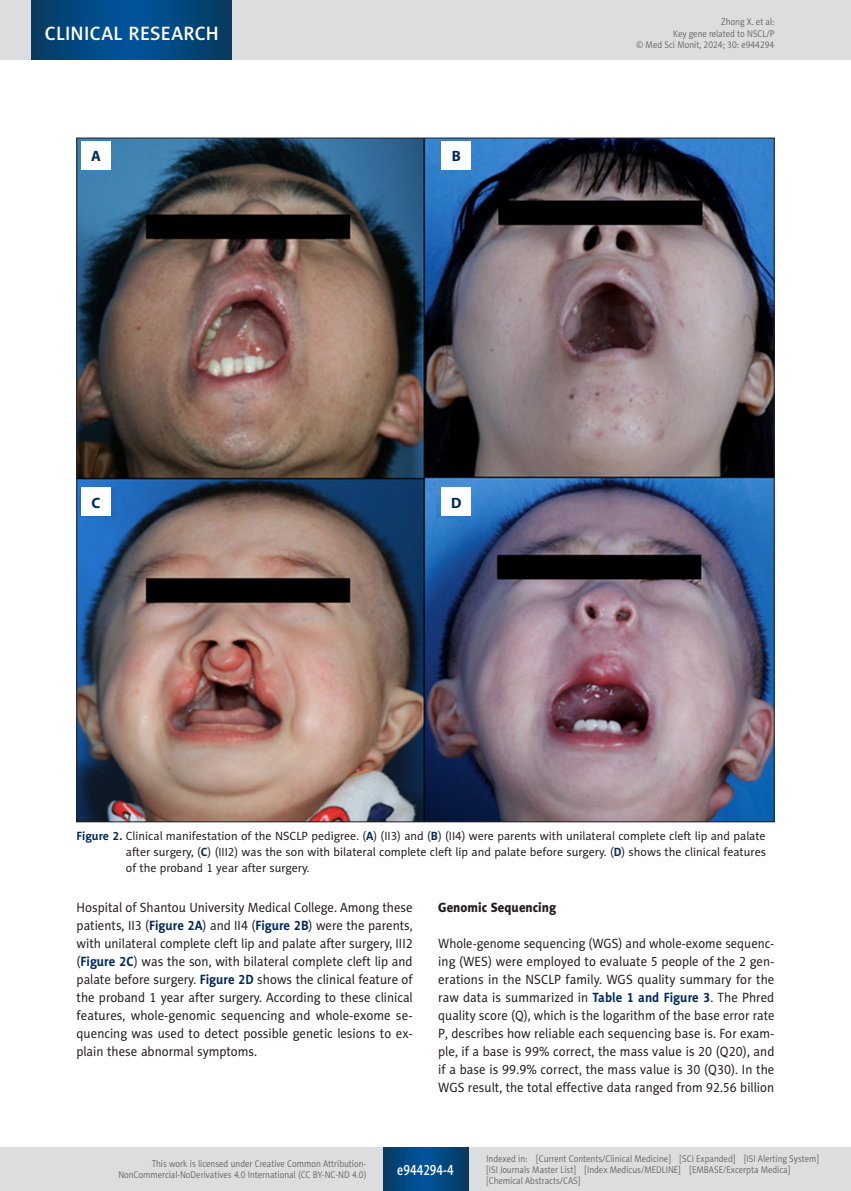
<style>
.page{position:relative;width:851px;height:1191px;background:#fff}
.page>*{position:absolute;margin:0;border:0;box-sizing:border-box;transform-origin:0 0}
.t1{font:19.5px "Naomi Sans EFN Medium";letter-spacing:.015em;color:#fff}
.t2{font:15px "Naomi Sans EFN Medium";color:#fff;scale:.8 1}
.t3{font:700 15px "Myriad Pro";color:#00295c}
.MSM_Body{font:13.5px/18px "Naomi Sans EFN";color:#231f20;text-align:justify;scale:.94 1}
.MSM_Body-2{font:13.5px/18px "Naomi Sans EFN";color:#231f20;text-align:justify;scale:.95 1}
.MSM_Headline_2{font:13.5px "Naomi Sans EFN Heavy";color:#231f20;scale:.95 1}
.MSM_Rycina_tytul{font:12px/15.8px "Naomi Sans EFN";color:#231f20;text-align:justify}
.t4{font:9.75px/11.2px "Naomi Sans EFN Light";color:#57585a;text-align:right;scale:.9 1}
.s1{font-weight:700;color:#00295c}
</style>
<div class="page">
<img style="left:79px;top:140px;width:693px;height:680px">
<div style="left:81px;top:142px;width:30px;height:28px;background:#fff"></div>
<div style="left:81px;top:488px;width:30px;height:28px;background:#fff"></div>
<div style="left:441px;top:142px;width:30px;height:28px;background:#fff"></div>
<div style="left:441px;top:488px;width:30px;height:28px;background:#fff"></div>
<div style="left:0;top:1148px;width:850px;height:43px;background:#dcdddf"></div>
<svg style="left:383px;top:1147px;width:85px;height:43px;background:#02477e"></svg>
<div style="left:0;top:0;width:850px;height:60px;background:#dcdddf"></div>
<hr style="left:850px;top:0;width:1px;height:60px;background:#dcdddf">
<svg style="left:32px;top:0;width:200px;height:60px;background:#02477e"></svg>
<h1 class="t1" style="left:45px;top:22px;width:175px">CLINICAL RESEARCH</h1>
<p class="t3" style="left:91px;top:147px;width:11px">A</p>
<p class="t3" style="left:91px;top:493px;width:10px">C</p>
<p class="t3" style="left:451px;top:147px;width:11px">B</p>
<p class="t3" style="left:451px;top:493px;width:12px">D</p>
<p class="t4" style="left:636px;top:16px;width:154px">Zhong X. et al:<br>Key gene related to NSCL/P<br>© Med Sci Monit, 2024; 30: e944294</p>
<p class="MSM_Rycina_tytul" style="left:126px;top:828px;width:641px;text-indent:-49px"><span class="s1">Figure 2.</span> Clinical manifestation of the NSCLP pedigree. (<span class="s1">A</span>) (II3) and (<span class="s1">B</span>) (II4) were parents with unilateral complete cleft lip and palate after surgery, (<span class="s1">C</span>) (III2) was the son with bilateral complete cleft lip and palate before surgery. (<span class="s1">D</span>) shows the clinical features of the proband 1 year after surgery.</p>
<p class="MSM_Body-2" style="left:77px;top:898px;width:355px">Hospital of Shantou University Medical College. Among these patients, II3 (<span class="s1">Figure 2A</span>) and II4 (<span class="s1">Figure 2B</span>) were the parents, with unilateral complete cleft lip and palate after surgery, III2 (<span class="s1">Figure 2C</span>) was the son, with bilateral complete cleft lip and palate before surgery. <span class="s1">Figure 2D</span> shows the clinical feature of the proband 1 year after surgery. According to these clinical features, whole-genomic sequencing and whole-exome se&shy;quencing was used to detect possible genetic lesions to ex&shy;plain these abnormal symptoms.</p>
<p class="MSM_Headline_2" style="left:438px;top:899px;width:125px">Genomic Sequencing</p>
<p class="MSM_Body" style="left:438px;top:934px;width:359px">Whole-genome sequencing (WGS) and whole-exome sequenc&shy;ing (WES) were employed to evaluate 5 people of the 2 gen&shy;erations in the NSCLP family. WGS quality summary for the raw data is summarized in <span class="s1">Table 1 and Figure 3</span>. The Phred quality score (Q), which is the logarithm of the base error rate P, describes how reliable each sequencing base is. For exam&shy;ple, if a base is 99% correct, the mass value is 20 (Q20), and if a base is 99.9% correct, the mass value is 30 (Q30). In the WGS result, the total effective data ranged from 92.56 billion</p>
<p class="t4" style="left:118px;top:1158px;width:277px">This work is licensed under Creative Common Attribution-<br>NonCommercial-NoDerivatives 4.0 International (CC BY-NC-ND 4.0)</p>
<p class="t2" style="left:397px;top:1160px;width:72px">e944294-4</p>
<p class="t4" style="left:486px;top:1152px;width:371px;text-align:left">Indexed in: [Current Contents/Clinical Medicine] [SCI Expanded] [ISI Alerting System] [ISI Journals Master List] [Index Medicus/MEDLINE] [EMBASE/Excerpta Medica] [Chemical Abstracts/CAS]</p>
</div>
